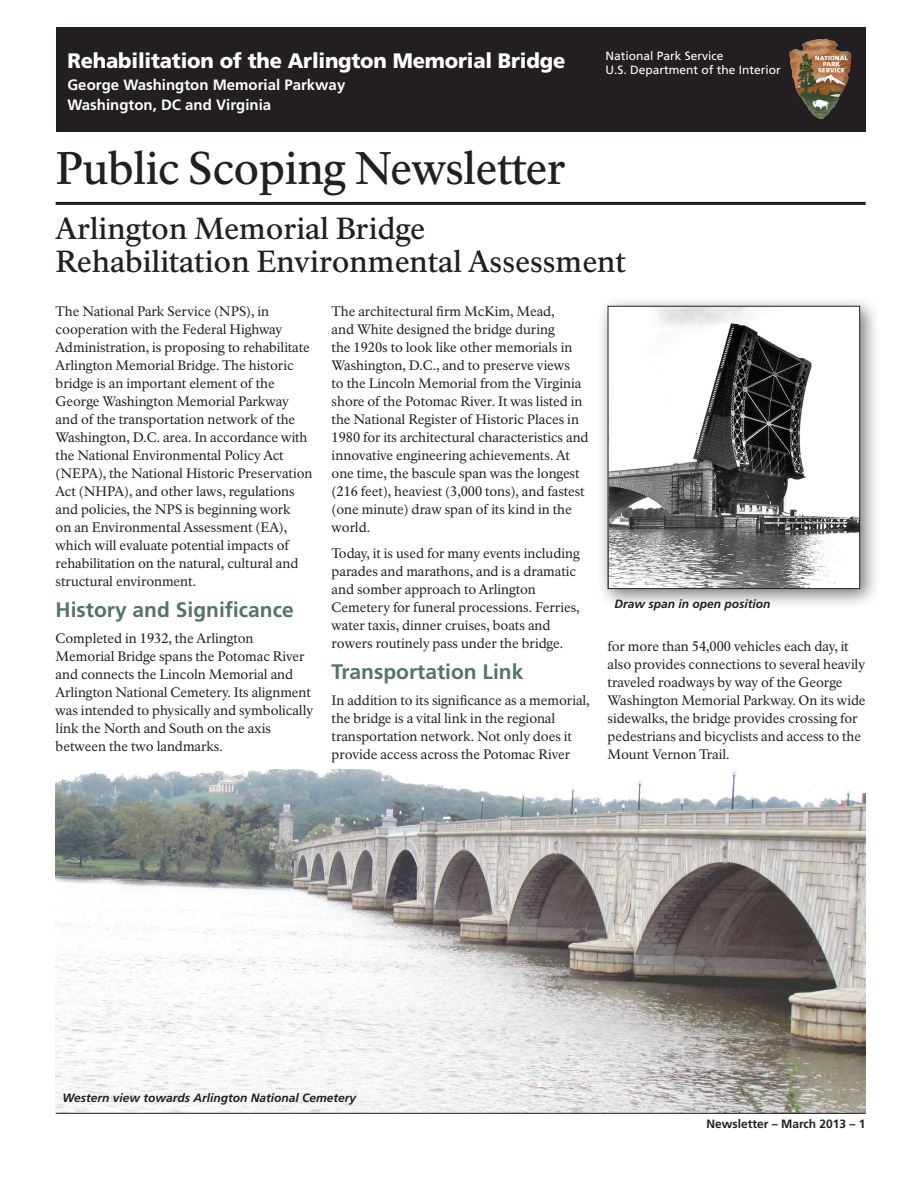
<style>
.page{position:relative;width:918px;height:1188px;background:#fff}
.page>*{position:absolute;margin:0;border:0;box-sizing:border-box;transform-origin:0 0}
.t1{font:45px "NPS Rawlinson Two";letter-spacing:-.015em;color:#231f20}
.t2{font:30px/33px "NPS Rawlinson Two";letter-spacing:-.005em;color:#231f20}
.t3{font:900 21px "Frutiger";letter-spacing:-.01em;color:#fff;scale:.96 1}
.heading_A{font:700 21px "Frutiger";color:#527565}
.t4{font:700 15px "Frutiger";color:#fff}
.Body_text{font:13.5px/18px "NPS Rawlinson OT";letter-spacing:-.005em;color:#231f20}
.t5{font:italic 700 12px "Frutiger";color:#231f20}
.t6{font:12px "Frutiger";color:#fff}
.t7{font:700 12px "Frutiger";color:#231f20}
</style>
<div class="page">
<img style="left:56px;top:769px;width:810px;height:344px">
<hr style="left:56px;top:1113px;width:810px;height:1px;background:#231f20">
<div style="left:56px;top:27px;width:810px;height:104px;background:#231f20"></div>
<img style="left:789px;top:39px;width:37px;height:77px">
<hr style="left:56px;top:202px;width:810px;height:3px;background:#231f20">
<div style="left:597px;top:295px;width:283px;height:314px;background:#231f20;opacity:.6"></div>
<img style="left:610px;top:308px;width:248px;height:279px">
<div style="left:608px;top:306px;width:252px;height:283px;border:1px solid #231f20"></div>
<p class="t3" style="left:68px;top:48px;width:520px">Rehabilitation of the Arlington Memorial Bridge</p>
<p class="t4" style="left:68px;top:76px;width:279px">George Washington Memorial Parkway</p>
<p class="t4" style="left:68px;top:96px;width:205px">Washington, DC and Virginia</p>
<p class="t1" style="left:56px;top:141px;width:512px">Public Scoping Newsletter</p>
<p class="t6" style="left:605px;top:49px;width:120px">National Park Service</p>
<p class="t6" style="left:605px;top:63px;width:177px">U.S. Department of the Interior</p>
<p class="t2" style="left:56px;top:212px;width:572px">Arlington Memorial Bridge<br>Rehabilitation Environmental Assessment</p>
<p class="Body_text" style="left:56px;top:302px;width:258px">The National Park Service (NPS), in cooperation with the Federal Highway Administration, is proposing to rehabilitate Arlington Memorial Bridge. The historic bridge is an important element of the George Washington Memorial Parkway and of the transportation network of the Washington, D.C. area. In accordance with the National Environmental Policy Act (NEPA), the National Historic Preservation Act (NHPA), and other laws, regulations and policies, the NPS is beginning work<br>on an Environmental Assessment (EA), which will evaluate potential impacts of rehabilitation on the natural, cultural and structural environment.</p>
<p class="heading_A" style="left:56px;top:597px;width:240px">History and Significance</p>
<p class="Body_text" style="left:56px;top:629px;width:259px">Completed in 1932, the Arlington Memorial Bridge spans the Potomac River and connects the Lincoln Memorial and Arlington National Cemetery. Its alignment was intended to physically and symbolically link the North and South on the axis between the two landmarks.</p>
<p class="Body_text" style="left:332px;top:302px;width:258px">The architectural firm McKim, Mead,<br>and White designed the bridge during<br>the 1920s to look like other memorials in Washington, D.C., and to preserve views<br>to the Lincoln Memorial from the Virginia shore of the Potomac River. It was listed in the National Register of Historic Places in 1980 for its architectural characteristics and innovative engineering achievements. At one time, the bascule span was the longest (216 feet), heaviest (3,000 tons), and fastest (one minute) draw span of its kind in the world.</p>
<p class="Body_text" style="left:332px;top:545px;width:250px">Today, it is used for many events including parades and marathons, and is a dramatic and somber approach to Arlington Cemetery for funeral processions. Ferries, water taxis, dinner cruises, boats and rowers routinely pass under the bridge.</p>
<p class="heading_A" style="left:332px;top:659px;width:193px">Transportation Link</p>
<p class="Body_text" style="left:332px;top:691px;width:259px">In addition to its significance as a memorial, the bridge is a vital link in the regional transportation network. Not only does it provide access across the Potomac River</p>
<p class="t5" style="left:614px;top:597px;width:158px">Draw span in open position</p>
<p class="Body_text" style="left:608px;top:637px;width:259px">for more than 54,000 vehicles each day, it also provides connections to several heavily traveled roadways by way of the George Washington Memorial Parkway. On its wide sidewalks, the bridge provides crossing for pedestrians and bicyclists and access to the Mount Vernon Trail.</p>
<p class="t5" style="left:62px;top:1091px;width:295px">Western view towards Arlington National Cemetery</p>
<p class="t7" style="left:706px;top:1117px;width:161px">Newsletter – March 2013 – 1</p>
</div>
